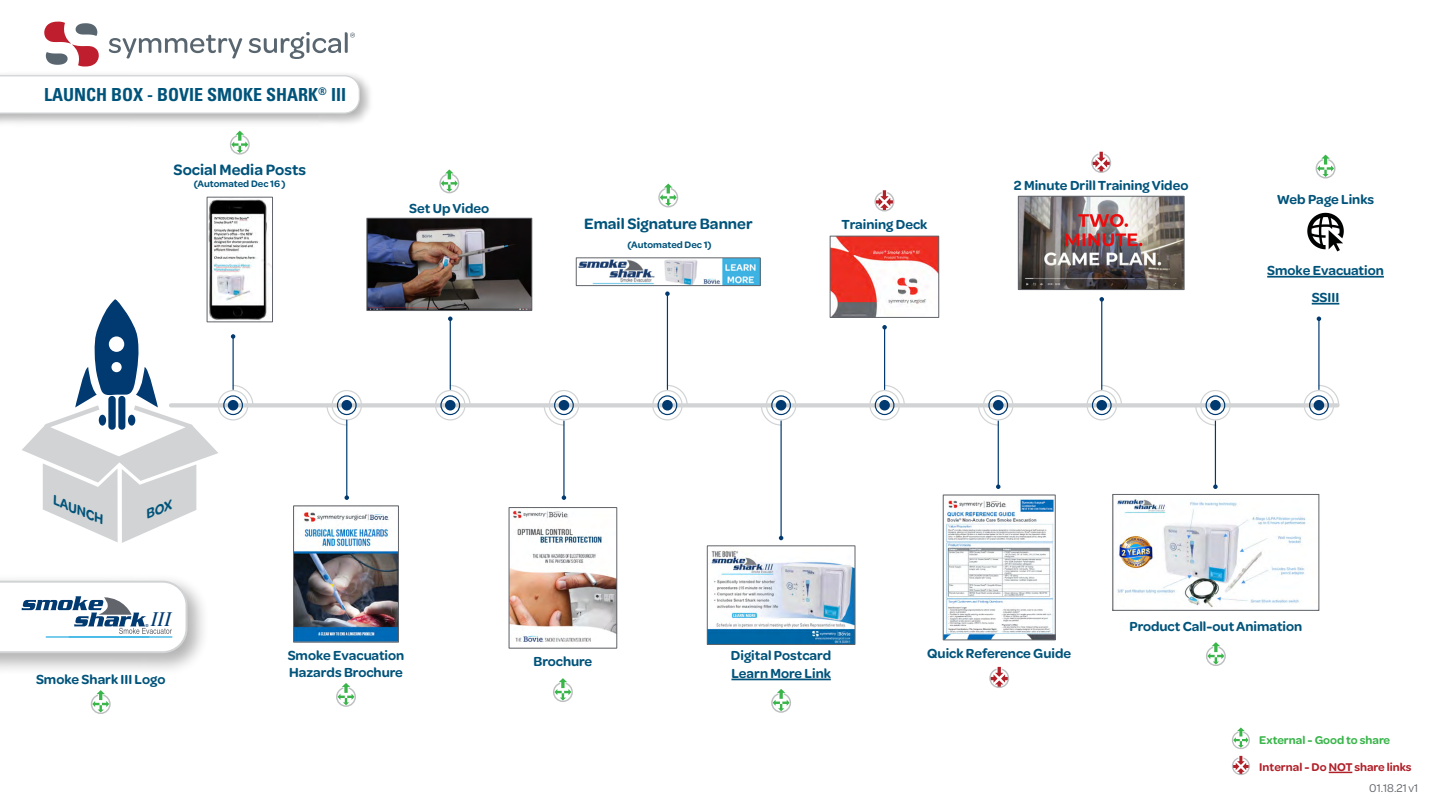
<style>
.page{position:relative;width:1440px;height:810px;background:#fff}
.page>*{position:absolute;margin:0;border:0;box-sizing:border-box;transform-origin:0 0}
.t1{font:italic 20.4px "Times";color:#003a70}
.t2{font:700 condensed 18px "Univers";color:#00537a}
.t3{font:600 16px "Omnes";color:#00537a}
.t4{font:600 14px/16.8px "Omnes";color:#00537a}
.t5{font:italic 600 14px "Omnes";color:#00537a}
.t6{font:600 12px "Omnes";color:#b12029}
.t7{font:600 12px "Omnes";color:#39b54a}
.t8{font:12px "Omnes";color:#61646a}
.t9{font:600 10px "Omnes";color:#00537a}
.t10{font:4.2px "Bebas Neue";color:#003a70}
</style>
<div class="page">
<hr style="left:171px;top:403px;width:1166px;height:4px;background:#d1d3d4">
<svg style="left:326px;top:390px;width:37px;height:36px"></svg>
<hr style="left:346px;top:420px;width:1px;height:78px;background:#003a70">
<svg style="left:345px;top:495px;width:4px;height:5px"></svg>
<svg style="left:434px;top:384px;width:37px;height:37px"></svg>
<hr style="left:450px;top:319px;width:1px;height:70px;background:#003a70">
<svg style="left:448px;top:317px;width:5px;height:4px"></svg>
<svg style="left:543px;top:390px;width:37px;height:36px"></svg>
<hr style="left:563px;top:421px;width:2px;height:77px;background:#003a70">
<svg style="left:562px;top:495px;width:4px;height:5px"></svg>
<svg style="left:652px;top:384px;width:36px;height:37px"></svg>
<hr style="left:667px;top:294px;width:1px;height:95px;background:#003a70">
<svg style="left:665px;top:291px;width:5px;height:5px"></svg>
<svg style="left:760px;top:390px;width:37px;height:36px"></svg>
<hr style="left:781px;top:421px;width:1px;height:117px;background:#003a70">
<svg style="left:779px;top:536px;width:4px;height:4px"></svg>
<svg style="left:869px;top:384px;width:37px;height:37px"></svg>
<hr style="left:884px;top:327px;width:1px;height:62px;background:#003a70">
<svg style="left:882px;top:325px;width:5px;height:5px"></svg>
<svg style="left:1086px;top:384px;width:37px;height:37px"></svg>
<hr style="left:1101px;top:299px;width:1px;height:90px;background:#003a70">
<svg style="left:1100px;top:297px;width:4px;height:5px"></svg>
<svg style="left:1303px;top:385px;width:37px;height:36px"></svg>
<hr style="left:1318px;top:319px;width:2px;height:70px;background:#003a70">
<svg style="left:1317px;top:317px;width:4px;height:4px"></svg>
<svg style="left:977px;top:390px;width:37px;height:36px"></svg>
<hr style="left:998px;top:421px;width:1px;height:66px;background:#003a70">
<svg style="left:996px;top:484px;width:5px;height:5px"></svg>
<svg style="left:1194px;top:390px;width:37px;height:36px"></svg>
<hr style="left:1215px;top:421px;width:1px;height:66px;background:#003a70">
<svg style="left:1213px;top:484px;width:5px;height:5px"></svg>
<div style="left:0;top:70px;width:374px;height:58px;background:#000;opacity:.3"></div>
<svg style="left:0;top:75px;width:360px;height:39px"></svg>
<svg style="left:44px;top:22px;width:55px;height:45px"></svg>
<svg style="left:109px;top:35px;width:133px;height:24px"></svg>
<svg style="left:249px;top:32px;width:106px;height:27px"></svg>
<hr style="left:1312px;top:303px;width:27px;height:2px;background:#00537a">
<hr style="left:1267px;top:276px;width:117px;height:2px;background:#00537a">
<hr style="left:731px;top:679px;width:100px;height:1px;background:#00537a">
<svg style="left:1307px;top:213px;width:37px;height:38px"></svg>
<div style="left:0;top:572px;width:210px;height:104px;background:#000;opacity:.3"></div>
<svg style="left:0;top:581px;width:188px;height:72px"></svg>
<img style="left:209px;top:199px;width:62px;height:121px">
<div style="left:207px;top:197px;width:66px;height:125px;border:1px solid #61646a"></div>
<img style="left:369px;top:220px;width:161px;height:89px">
<div style="left:367px;top:218px;width:165px;height:93px;border:1px solid #61646a"></div>
<img style="left:578px;top:260px;width:181px;height:24px">
<div style="left:576px;top:258px;width:185px;height:28px;border:1px solid #61646a"></div>
<img style="left:832px;top:238px;width:105px;height:78px">
<div style="left:830px;top:236px;width:109px;height:82px;border:1px solid #61646a"></div>
<img style="left:295px;top:512px;width:102px;height:128px">
<div style="left:293px;top:506px;width:106px;height:136px;border:1px solid #61646a"></div>
<img style="left:511px;top:510px;width:104px;height:132px">
<div style="left:509px;top:507px;width:108px;height:141px;border:1px solid #61646a"></div>
<img style="left:709px;top:551px;width:144px;height:92px">
<div style="left:707px;top:546px;width:148px;height:99px;border:1px solid #61646a"></div>
<img style="left:945px;top:499px;width:109px;height:139px">
<div style="left:943px;top:495px;width:113px;height:145px;border:1px solid #61646a"></div>
<img style="left:1117px;top:499px;width:189px;height:108px">
<div style="left:1113px;top:494px;width:206px;height:117px;border:1px solid #61646a"></div>
<svg style="left:1329px;top:772px;width:23px;height:1px"></svg>
<svg style="left:1232px;top:756px;width:18px;height:19px"></svg>
<svg style="left:1232px;top:727px;width:18px;height:23px"></svg>
<svg style="left:874px;top:190px;width:21px;height:22px"></svg>
<svg style="left:1091px;top:152px;width:21px;height:21px"></svg>
<svg style="left:989px;top:667px;width:21px;height:21px"></svg>
<svg style="left:1315px;top:155px;width:21px;height:24px"></svg>
<svg style="left:658px;top:184px;width:21px;height:24px"></svg>
<svg style="left:439px;top:169px;width:21px;height:25px"></svg>
<svg style="left:230px;top:131px;width:20px;height:24px"></svg>
<svg style="left:336px;top:683px;width:20px;height:24px"></svg>
<svg style="left:553px;top:678px;width:20px;height:24px"></svg>
<svg style="left:771px;top:689px;width:20px;height:24px"></svg>
<svg style="left:1206px;top:642px;width:20px;height:24px"></svg>
<svg style="left:90px;top:690px;width:21px;height:24px"></svg>
<img style="left:1020px;top:198px;width:162px;height:90px">
<div style="left:1018px;top:196px;width:166px;height:94px;border:1px solid #61646a"></div>
<svg style="left:22px;top:298px;width:232px;height:245px"></svg>
<p class="t2" style="left:44px;top:84px;width:303px">LAUNCH BOX - BOVIE SMOKE SHARK<sup>®</sup> III</p>
<p class="t3" style="left:174px;top:159px;width:134px">Social Media Posts</p>
<p class="t9" style="left:194px;top:177px;width:93px">(Automated Dec 16 )</p>
<p class="t4" style="left:409px;top:199px;width:82px">Set Up Video</p>
<p class="t5" style="left:58px;top:491px;width:56px;rotate:22deg">LAUNCH</p>
<p class="t10" style="left:145px;top:623px;width:5px">®</p>
<h1 class="t1" style="left:151px;top:602px;width:22px">III</h1>
<p class="t3" style="left:584px;top:212px;width:170px">Email Signature Banner</p>
<p class="t9" style="left:628px;top:238px;width:86px">(Automated Dec 1)</p>
<p class="t4" style="left:842px;top:215px;width:87px">Training Deck</p>
<p class="t4" style="left:1014px;top:177px;width:176px">2 Minute Drill Training Video</p>
<p class="t4" style="left:1277px;top:190px;width:99px">Web Page Links</p>
<p class="t4" style="left:1267px;top:261px;width:118px">Smoke Evacuation</p>
<p class="t4" style="left:1312px;top:288px;width:29px">SSIII</p>
<p class="t4" style="left:1129px;top:617px;width:174px">Product Call-out Animation</p>
<p class="t4" style="left:36px;top:670px;width:131px">Smoke Shark III Logo</p>
<p class="t4" style="left:288px;top:646px;width:118px">Smoke Evacuation<br>Hazards Brochure</p>
<p class="t4" style="left:534px;top:652px;width:60px">Brochure</p>
<p class="t4" style="left:731px;top:646px;width:102px">Digital Postcard</p>
<p class="t4" style="left:927px;top:644px;width:145px">Quick Reference Guide</p>
<p class="t4" style="left:731px;top:664px;width:101px">Learn More Link</p>
<p class="t7" style="left:1259px;top:732px;width:132px">External - Good to share</p>
<p class="t6" style="left:1259px;top:759px;width:154px">Internal - Do NOT share links</p>
<p class="t8" style="left:1369px;top:780px;width:51px">01.18.21 v1</p>
</div>
